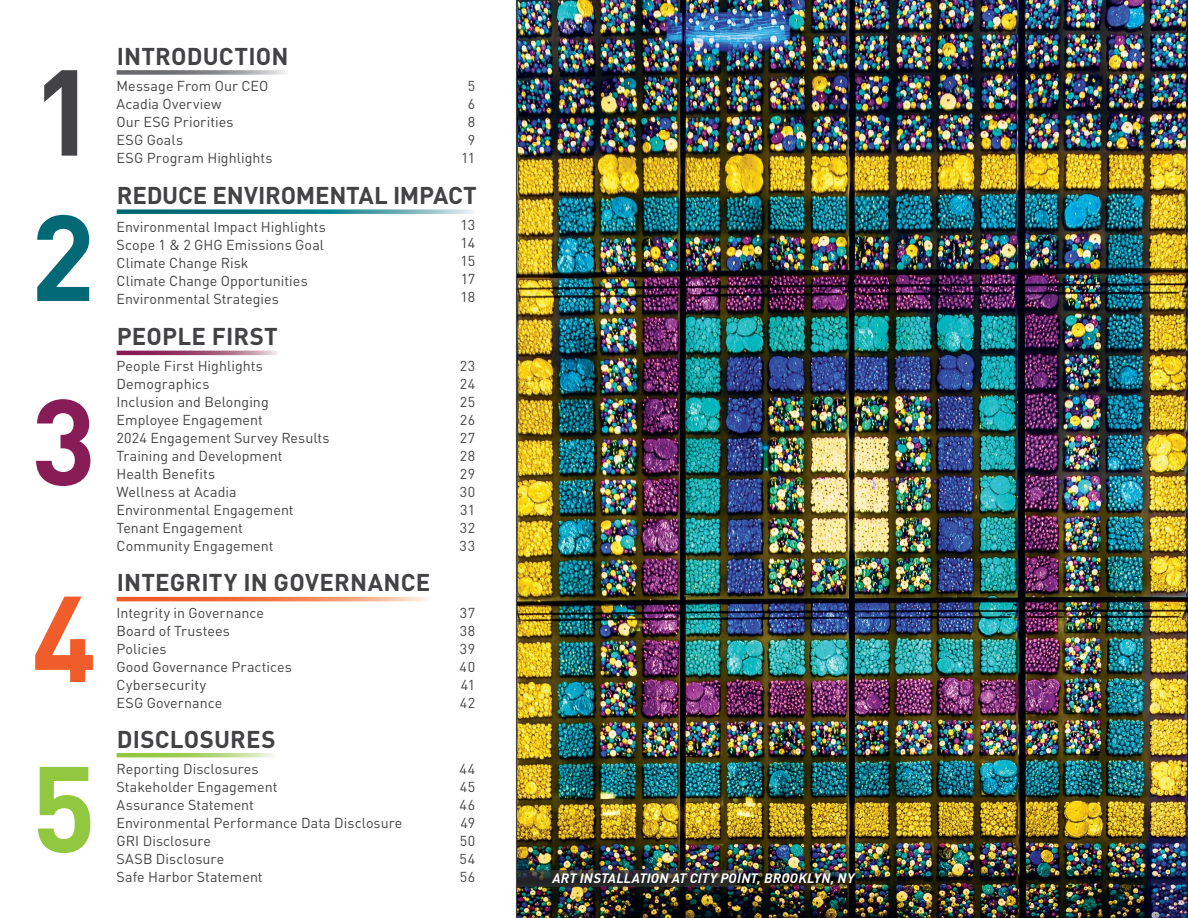
<style>
.page{position:relative;width:1188px;height:918px;background:#fff}
.page>*{position:absolute;margin:0;border:0;box-sizing:border-box;transform-origin:0 0}
.t1{font:700 24px "DIN Pro";letter-spacing:.005em;color:#434345}
.t2{font:14.25px/18px "DIN Pro";letter-spacing:.005em;color:#434345}
.t3{font:italic 700 13.5px "DIN Pro";letter-spacing:.015em;color:#fff}
</style>
<div class="page">
<img style="left:516px;top:0;width:672px;height:918px">
<svg style="left:117px;top:70px;width:169px;height:5px"></svg>
<svg style="left:44px;top:70px;width:33px;height:86px"></svg>
<svg style="left:117px;top:209px;width:357px;height:5px;background:#4397a0"></svg>
<svg style="left:37px;top:215px;width:52px;height:86px"></svg>
<svg style="left:117px;top:351px;width:161px;height:4px"></svg>
<svg style="left:36px;top:399px;width:54px;height:87px"></svg>
<svg style="left:117px;top:597px;width:313px;height:4px"></svg>
<svg style="left:35px;top:597px;width:58px;height:85px"></svg>
<svg style="left:117px;top:753px;width:158px;height:4px"></svg>
<svg style="left:38px;top:767px;width:52px;height:86px"></svg>
<img style="left:518px;top:870px;width:344px;height:16px">
<h1 class="t1" style="left:117px;top:36px;width:173px">INTRODUCTION</h1>
<p class="t2" style="left:117px;top:75px;width:157px">Message From Our CEO<br>Acadia Overview<br>Our ESG Priorities<br>ESG Goals<br>ESG Program Highlights</p>
<p class="t2" style="left:461px;top:75px;width:16px;text-align:center">5<br>6<br>8<br>9<br>11</p>
<h1 class="t1" style="left:117px;top:175px;width:362px">REDUCE ENVIROMENTAL IMPACT</h1>
<p class="t2" style="left:117px;top:216px;width:211px">Environmental Impact Highlights<br>Scope 1 &amp; 2 GHG Emissions Goal<br>Climate Change Risk<br>Climate Change Opportunities<br>Environmental Strategies</p>
<h1 class="t1" style="left:117px;top:317px;width:163px">PEOPLE FIRST</h1>
<p class="t2" style="left:117px;top:356px;width:215px">People First Highlights<br>Demographics<br>Inclusion and Belonging<br>Employee Engagement<br>2024 Engagement Survey Results<br>Training and Development<br>Health Benefits<br>Wellness at Acadia<br>Environmental Engagement<br>Tenant Engagement<br>Community Engagement</p>
<h1 class="t1" style="left:117px;top:563px;width:315px">INTEGRITY IN GOVERNANCE</h1>
<p class="t2" style="left:117px;top:602px;width:177px">Integrity in Governance<br>Board of Trustees<br>Policies<br>Good Governance Practices<br>Cybersecurity<br>ESG Governance</p>
<h1 class="t1" style="left:117px;top:719px;width:160px">DISCLOSURES</h1>
<p class="t2" style="left:117px;top:758px;width:287px">Reporting Disclosures<br>Stakeholder Engagement<br>Assurance Statement<br>Environmental Performance Data Disclosure<br>GRI Disclosure<br>SASB Disclosure<br>Safe Harbor Statement</p>
<p class="t2" style="left:461px;top:215px;width:16px;text-align:justify">13<br>14<br>15<br>17<br>18</p>
<p class="t2" style="left:460px;top:356px;width:17px;text-align:justify">23<br>24<br>25<br>26<br>27<br>28<br>29<br>30<br>31<br>32<br>33</p>
<p class="t2" style="left:460px;top:602px;width:17px;text-align:justify">37<br>38<br>39<br>40<br>41<br>42</p>
<p class="t2" style="left:459px;top:758px;width:17px;text-align:justify">44<br>45<br>46<br>49<br>50<br>54<br>56</p>
<p class="t3" style="left:552px;top:867px;width:303px">ART INSTALLATION AT CITY POINT, BROOKLYN, NY</p>
</div>
